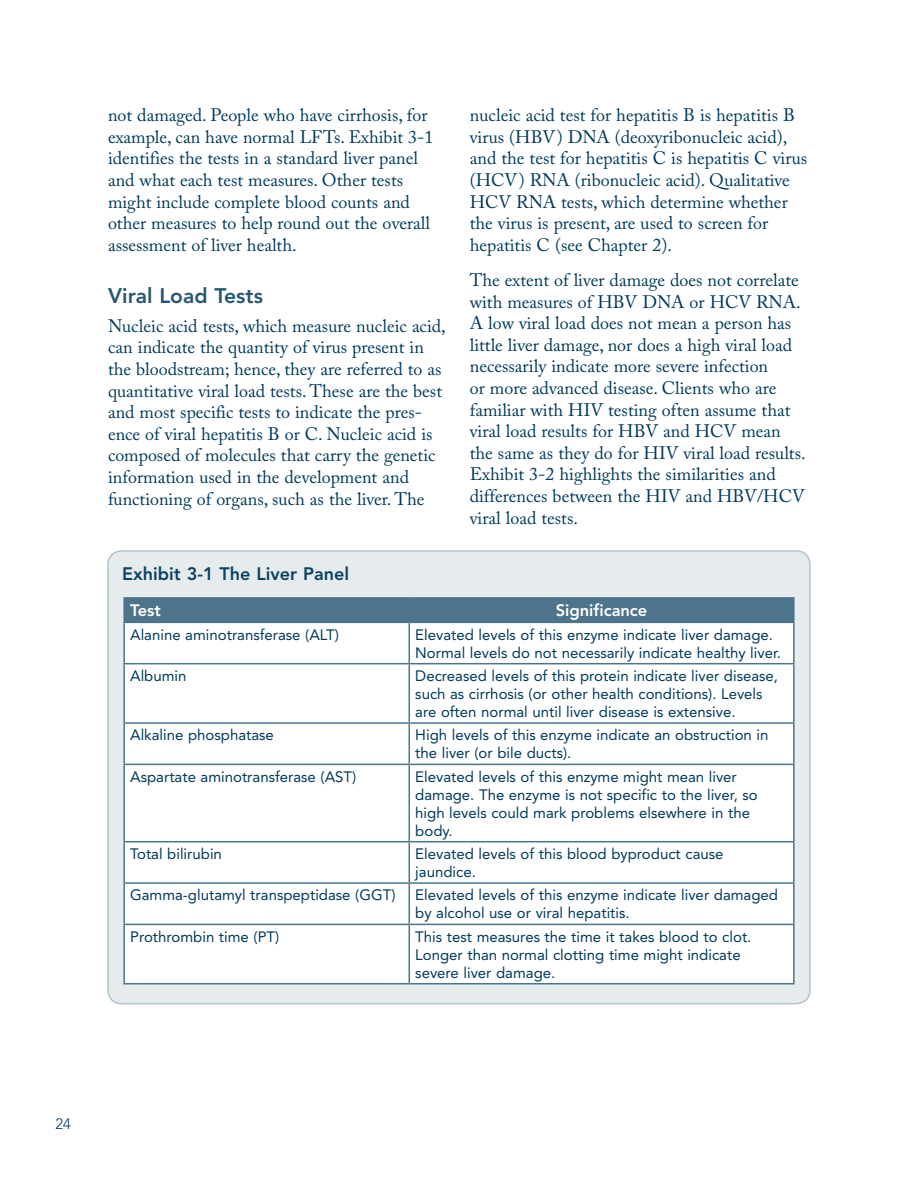
<style>
.page{position:relative;width:918px;height:1188px;background:#fff}
.page>*{position:absolute;margin:0;border:0;box-sizing:border-box;transform-origin:0 0}
.t1{font:800 21px "Avenir LT Std";color:#265772}
.t2{font:18px/21.6px "Adobe Caslon Pro";color:#00395a}
.t3{font:800 18px "Avenir LT Std";color:#0d4362}
.t4{font:800 16.5px "Avenir LT Std";color:#fff}
.t5{font:15px/18px "Avenir LT Std";color:#00395a}
.t6{font:300 15px "Avenir LT Std";color:#00395a}
</style>
<div class="page">
<div style="left:108px;top:551px;width:702px;height:453px;background:#e6ebee;border-radius:14px"></div>
<div style="left:124px;top:598px;width:285px;height:24px;background:#4d748b"></div>
<div style="left:409px;top:598px;width:385px;height:24px;background:#4d748b"></div>
<div style="left:124px;top:622px;width:285px;height:42px;background:#fff"></div>
<div style="left:409px;top:622px;width:385px;height:42px;background:#fff"></div>
<div style="left:124px;top:664px;width:285px;height:59px;background:#fff"></div>
<div style="left:409px;top:664px;width:385px;height:59px;background:#fff"></div>
<div style="left:124px;top:723px;width:285px;height:41px;background:#fff"></div>
<div style="left:409px;top:723px;width:385px;height:41px;background:#fff"></div>
<div style="left:124px;top:764px;width:285px;height:78px;background:#fff"></div>
<div style="left:409px;top:764px;width:385px;height:78px;background:#fff"></div>
<div style="left:124px;top:842px;width:285px;height:41px;background:#fff"></div>
<div style="left:409px;top:842px;width:385px;height:41px;background:#fff"></div>
<div style="left:124px;top:883px;width:285px;height:41px;background:#fff"></div>
<div style="left:409px;top:883px;width:385px;height:41px;background:#fff"></div>
<div style="left:124px;top:924px;width:285px;height:60px;background:#fff"></div>
<div style="left:409px;top:924px;width:385px;height:60px;background:#fff"></div>
<hr style="left:123px;top:622px;width:286px;height:1px;background:#4d748b">
<hr style="left:123px;top:599px;width:2px;height:23px;background:#4d748b">
<hr style="left:123px;top:597px;width:286px;height:2px;background:#4d748b">
<hr style="left:409px;top:597px;width:386px;height:2px;background:#4d748b">
<hr style="left:793px;top:599px;width:2px;height:23px;background:#4d748b">
<hr style="left:123px;top:623px;width:2px;height:40px;background:#4d748b">
<hr style="left:409px;top:622px;width:386px;height:1px;background:#4d748b">
<hr style="left:409px;top:623px;width:1px;height:40px;background:#4d748b">
<hr style="left:793px;top:623px;width:2px;height:40px;background:#4d748b">
<hr style="left:123px;top:664px;width:2px;height:58px;background:#4d748b">
<hr style="left:123px;top:663px;width:286px;height:1px;background:#4d748b">
<hr style="left:409px;top:663px;width:386px;height:1px;background:#4d748b">
<hr style="left:409px;top:664px;width:1px;height:58px;background:#4d748b">
<hr style="left:793px;top:664px;width:2px;height:58px;background:#4d748b">
<hr style="left:123px;top:724px;width:2px;height:40px;background:#4d748b">
<hr style="left:123px;top:722px;width:286px;height:2px;background:#4d748b">
<hr style="left:409px;top:722px;width:386px;height:2px;background:#4d748b">
<hr style="left:409px;top:724px;width:1px;height:40px;background:#4d748b">
<hr style="left:793px;top:724px;width:2px;height:40px;background:#4d748b">
<hr style="left:123px;top:765px;width:2px;height:76px;background:#4d748b">
<hr style="left:123px;top:764px;width:286px;height:1px;background:#4d748b">
<hr style="left:409px;top:764px;width:386px;height:1px;background:#4d748b">
<hr style="left:409px;top:765px;width:1px;height:76px;background:#4d748b">
<hr style="left:793px;top:765px;width:2px;height:76px;background:#4d748b">
<hr style="left:123px;top:842px;width:2px;height:40px;background:#4d748b">
<hr style="left:123px;top:841px;width:286px;height:1px;background:#4d748b">
<hr style="left:409px;top:841px;width:386px;height:1px;background:#4d748b">
<hr style="left:409px;top:842px;width:1px;height:40px;background:#4d748b">
<hr style="left:793px;top:842px;width:2px;height:40px;background:#4d748b">
<hr style="left:123px;top:884px;width:2px;height:40px;background:#4d748b">
<hr style="left:123px;top:882px;width:286px;height:2px;background:#4d748b">
<hr style="left:409px;top:882px;width:386px;height:2px;background:#4d748b">
<hr style="left:409px;top:884px;width:1px;height:40px;background:#4d748b">
<hr style="left:793px;top:884px;width:2px;height:40px;background:#4d748b">
<hr style="left:123px;top:925px;width:2px;height:58px;background:#4d748b">
<hr style="left:123px;top:924px;width:286px;height:1px;background:#4d748b">
<hr style="left:409px;top:924px;width:386px;height:1px;background:#4d748b">
<hr style="left:409px;top:925px;width:1px;height:58px;background:#4d748b">
<hr style="left:793px;top:925px;width:2px;height:58px;background:#4d748b">
<hr style="left:123px;top:983px;width:286px;height:1px;background:#4d748b">
<hr style="left:409px;top:983px;width:386px;height:1px;background:#4d748b">
<div style="left:107px;top:550px;width:704px;height:454px;border:2px solid #b3c4cd;border-radius:14px"></div>
<p class="t2" style="left:108px;top:104px;width:327px">not damaged. People who have cirrhosis, for example, can have normal LFTs. Exhibit 3-1 identifies the tests in a standard liver panel and what each test measures. Other tests might include complete blood counts and other measures to help round out the overall assessment of liver health.</p>
<p class="t1" style="left:108px;top:284px;width:157px">viral load Tests</p>
<p class="t2" style="left:108px;top:315px;width:339px">Nucleic acid tests, which measure nucleic acid, can indicate the quantity of virus present in the bloodstream; hence, they are referred to as quantitative viral load tests. These are the best and most specific tests to indicate the pres&shy;ence of viral hepatitis B or C. Nucleic acid is composed of molecules that carry the genetic information used in the development and functioning of organs, such as the liver. The</p>
<p class="t2" style="left:470px;top:104px;width:339px">nucleic acid test for hepatitis B is hepatitis B virus (HBV) DNA (deoxyribonucleic acid), and the test for hepatitis C is hepatitis C virus (HCV) RNA (ribonucleic acid). Qualitative HCV RNA tests, which determine whether the virus is present, are used to screen for hepatitis C (see Chapter 2).</p>
<p class="t2" style="left:470px;top:269px;width:337px">The extent of liver damage does not correlate with measures of HBV DNA or HCV RNA.<br>A low viral load does not mean a person has little liver damage, nor does a high viral load necessarily indicate more severe infection<br>or more advanced disease. Clients who are familiar with HIV testing often assume that viral load results for HBV and HCV mean the same as they do for HIV viral load results.<br>Exhibit 3-2 highlights the similarities and differences between the HIV and HBV/HCV viral load tests.</p>
<p class="t3" style="left:122px;top:563px;width:228px">exhibit 3-1 The liver panel</p>
<p class="t4" style="left:130px;top:601px;width:32px">Test</p>
<p class="t4" style="left:556px;top:601px;width:93px">significance</p>
<p class="t5" style="left:130px;top:626px;width:210px">Alanine aminotransferase (ALT)</p>
<p class="t5" style="left:415px;top:626px;width:367px">Elevated levels of this enzyme indicate liver damage.<br>Normal levels do not necessarily indicate healthy liver.</p>
<p class="t5" style="left:130px;top:667px;width:58px">Albumin</p>
<p class="t5" style="left:415px;top:667px;width:364px">Decreased levels of this protein indicate liver disease, such as cirrhosis (or other health conditions). Levels are often normal until liver disease is extensive.</p>
<p class="t5" style="left:130px;top:726px;width:145px">Alkaline phosphatase</p>
<p class="t5" style="left:415px;top:726px;width:355px">High levels of this enzyme indicate an obstruction in the liver (or bile ducts).</p>
<p class="t5" style="left:130px;top:768px;width:228px">Aspartate aminotransferase (AST)</p>
<p class="t5" style="left:415px;top:768px;width:344px">Elevated levels of this enzyme might mean liver damage. The enzyme is not specific to the liver, so high levels could mark problems elsewhere in the body.</p>
<p class="t5" style="left:130px;top:845px;width:93px">Total bilirubin</p>
<p class="t5" style="left:415px;top:845px;width:310px">Elevated levels of this blood byproduct cause jaundice.</p>
<p class="t5" style="left:130px;top:886px;width:267px">Gamma-glutamyl transpeptidase (GGT)</p>
<p class="t5" style="left:415px;top:886px;width:364px">Elevated levels of this enzyme indicate liver damaged by alcohol use or viral hepatitis.</p>
<p class="t5" style="left:130px;top:928px;width:151px">Prothrombin time (PT)</p>
<p class="t5" style="left:415px;top:928px;width:338px">This test measures the time it takes blood to clot.<br>Longer than normal clotting time might indicate severe liver damage.</p>
<p class="t6" style="left:56px;top:1115px;width:17px">24</p>
</div>
